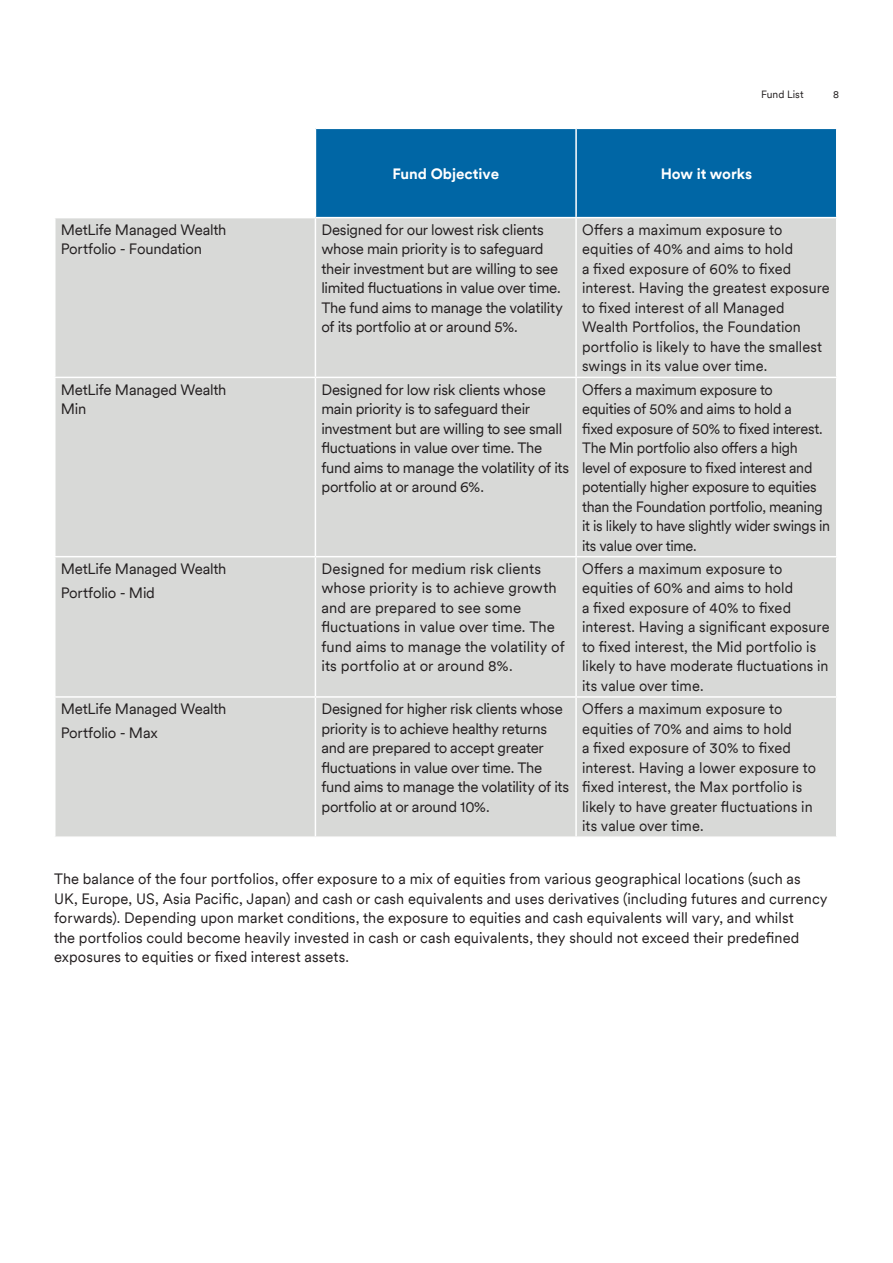
<style>
.page{position:relative;width:893px;height:1263px;background:#fff}
.page>*{position:absolute;margin:0;border:0;box-sizing:border-box;transform-origin:0 0}
.INTERNAL_-_BODY_COPY{font:15px/19.5px "Met Life Circular TT";color:#231f20}
.INTERNAL_-_BODY_COPY-2{font:15px/19.5px "Met Life Circular TT";letter-spacing:-.02em;color:#231f20}
.t1{font:700 15px "Met Life Circular TT";color:#fff}
.t2{font:10.5px "Met Life Circular TT";color:#231f20}
</style>
<div class="page">
<div style="left:316px;top:129px;width:520px;height:88px;background:#0066a5"></div>
<div style="left:56px;top:218px;width:780px;height:618px;background:#d8d9d7"></div>
<hr style="left:575px;top:129px;width:2px;height:88px;background:#fff">
<hr style="left:315px;top:218px;width:1px;height:159px;background:#fff">
<hr style="left:575px;top:218px;width:2px;height:159px;background:#fff">
<hr style="left:54px;top:377px;width:261px;height:1px;background:#fff">
<hr style="left:315px;top:377px;width:261px;height:1px;background:#fff">
<hr style="left:315px;top:378px;width:1px;height:178px;background:#fff">
<hr style="left:576px;top:377px;width:261px;height:1px;background:#fff">
<hr style="left:575px;top:378px;width:2px;height:178px;background:#fff">
<hr style="left:54px;top:556px;width:261px;height:1px;background:#fff">
<hr style="left:315px;top:556px;width:261px;height:1px;background:#fff">
<hr style="left:315px;top:557px;width:1px;height:139px;background:#fff">
<hr style="left:576px;top:556px;width:261px;height:1px;background:#fff">
<hr style="left:575px;top:557px;width:2px;height:139px;background:#fff">
<hr style="left:54px;top:696px;width:261px;height:2px;background:#fff">
<hr style="left:315px;top:696px;width:261px;height:2px;background:#fff">
<hr style="left:315px;top:698px;width:1px;height:138px;background:#fff">
<hr style="left:576px;top:696px;width:261px;height:2px;background:#fff">
<hr style="left:575px;top:698px;width:2px;height:138px;background:#fff">
<p class="t2" style="left:761px;top:88px;width:44px">Fund List</p>
<p class="t2" style="left:833px;top:88px;width:7px">8</p>
<p class="t1" style="left:392px;top:163px;width:108px">Fund Objective</p>
<p class="t1" style="left:661px;top:163px;width:93px">How it works</p>
<p class="INTERNAL_-_BODY_COPY" style="left:61px;top:219px;width:167px">MetLife Managed Wealth<br>Portfolio - Foundation</p>
<p class="INTERNAL_-_BODY_COPY-2" style="left:321px;top:219px;width:243px">Designed for our lowest risk clients whose main priority is to safeguard their investment but are willing to see limited fluctuations in value over time.<br>The fund aims to manage the volatility of its portfolio at or around 5%.</p>
<p class="INTERNAL_-_BODY_COPY" style="left:582px;top:219px;width:249px">Offers a maximum exposure to equities of 40% and aims to hold<br>a fixed exposure of 60% to fixed interest. Having the greatest exposure to fixed interest of all Managed Wealth Portfolios, the Foundation portfolio is likely to have the smallest swings in its value over time.</p>
<p class="INTERNAL_-_BODY_COPY" style="left:61px;top:379px;width:167px">MetLife Managed Wealth<br>Min</p>
<p class="INTERNAL_-_BODY_COPY-2" style="left:321px;top:379px;width:249px">Designed for low risk clients whose main priority is to safeguard their investment but are willing to see small fluctuations in value over time. The fund aims to manage the volatility of its portfolio at or around 6%.</p>
<p class="INTERNAL_-_BODY_COPY-2" style="left:582px;top:379px;width:250px">Offers a maximum exposure to<br>equities of 50% and aims to hold a<br>fixed exposure of 50% to fixed interest.<br>The Min portfolio also offers a high<br>level of exposure to fixed interest and potentially higher exposure to equities than the Foundation portfolio, meaning it is likely to have slightly wider swings in its value over time.</p>
<p class="INTERNAL_-_BODY_COPY" style="left:61px;top:556px;width:167px;line-height:24px">MetLife Managed Wealth<br>Portfolio - Mid</p>
<p class="INTERNAL_-_BODY_COPY" style="left:321px;top:558px;width:245px">Designed for medium risk clients whose priority is to achieve growth and are prepared to see some fluctuations in value over time. The fund aims to manage the volatility of its portfolio at or around 8%.</p>
<p class="INTERNAL_-_BODY_COPY" style="left:582px;top:558px;width:249px">Offers a maximum exposure to equities of 60% and aims to hold<br>a fixed exposure of 40% to fixed interest. Having a significant exposure to fixed interest, the Mid portfolio is likely to have moderate fluctuations in its value over time.</p>
<p class="INTERNAL_-_BODY_COPY" style="left:61px;top:696px;width:167px;line-height:24px">MetLife Managed Wealth<br>Portfolio - Max</p>
<p class="INTERNAL_-_BODY_COPY-2" style="left:321px;top:698px;width:249px">Designed for higher risk clients whose priority is to achieve healthy returns and are prepared to accept greater fluctuations in value over time. The fund aims to manage the volatility of its portfolio at or around 10%.</p>
<p class="INTERNAL_-_BODY_COPY" style="left:582px;top:698px;width:235px">Offers a maximum exposure to equities of 70% and aims to hold<br>a fixed exposure of 30% to fixed interest. Having a lower exposure to fixed interest, the Max portfolio is likely to have greater fluctuations in its value over time.</p>
<p class="INTERNAL_-_BODY_COPY" style="left:54px;top:869px;width:775px">The balance of the four portfolios, offer exposure to a mix of equities from various geographical locations (such as UK, Europe, US, Asia Pacific, Japan) and cash or cash equivalents and uses derivatives (including futures and currency forwards). Depending upon market conditions, the exposure to equities and cash equivalents will vary, and whilst<br>the portfolios could become heavily invested in cash or cash equivalents, they should not exceed their predefined exposures to equities or fixed interest assets.</p>
</div>
